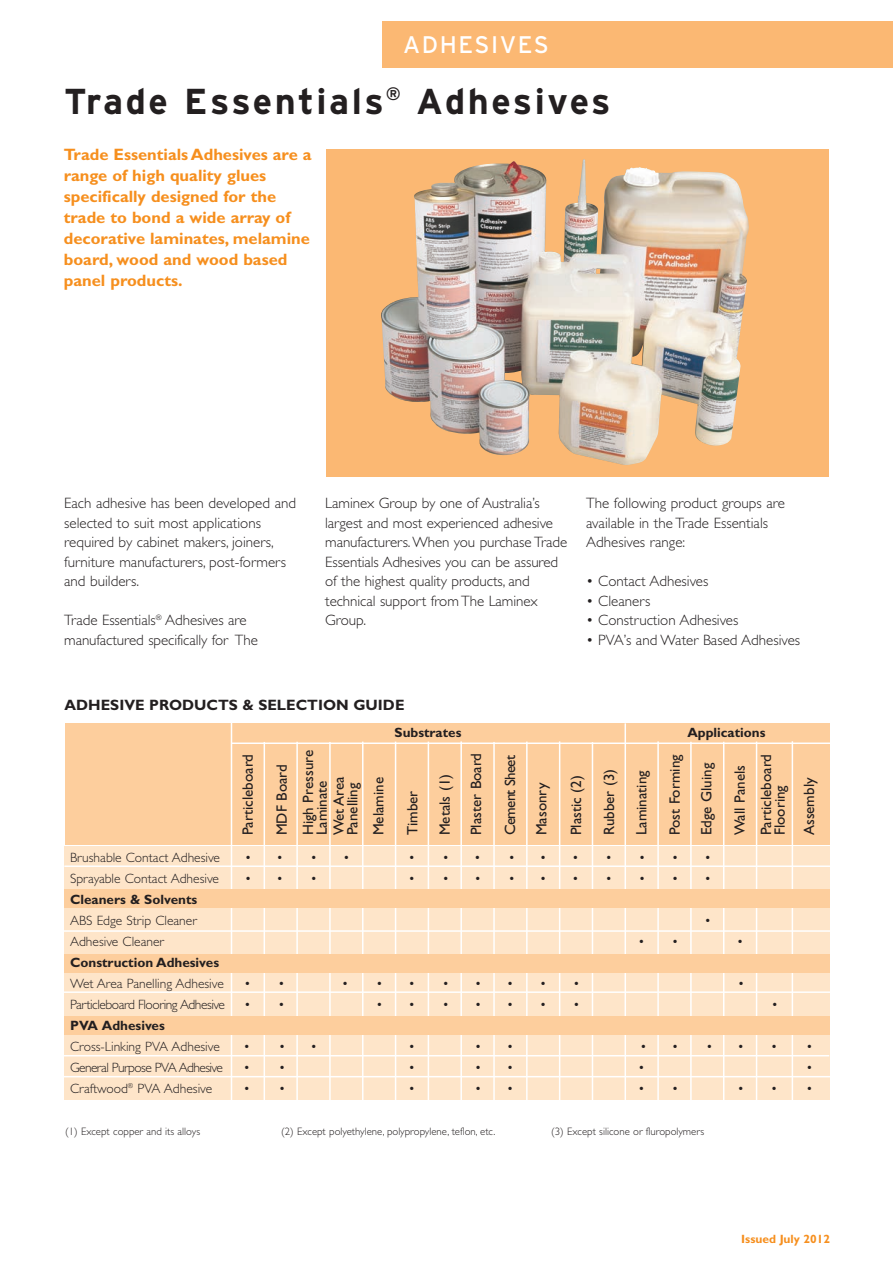
<style>
.page{position:relative;width:893px;height:1263px;background:#fff}
.page>*{position:absolute;margin:0;border:0;box-sizing:border-box;transform-origin:0 0}
.t1{font:700 36px "Interstate";letter-spacing:.07em;color:#231f20}
.t2{font:24px "Interstate";letter-spacing:.065em;color:#fff}
.t3{font:700 16.5px/21px "Gill Sans";color:#f68f1e}
.t4{font:300 15px/19.5px "Gill Sans";color:#231f20}
.t5{font:15px/32px "Gill Sans";color:#231f20}
.t6{font:700 15px "Gill Sans";color:#231f20}
.t7{font:15px/31.3px "Gill Sans";letter-spacing:-.045em;color:#231f20}
.t8{font:300 13.5px "Gill Sans";color:#231f20}
.t9{font:700 13.5px "Gill Sans";color:#231f20}
.t10{font:300 13.5px "Gill Sans";letter-spacing:-.035em;color:#231f20}
.t11{font:300 13.5px "Gill Sans";letter-spacing:-.045em;color:#231f20}
.t12{font:700 12px "Gill Sans";color:#f68f1e}
.t13{font:300 10.8px "Gill Sans";color:#231f20}
</style>
<div class="page">
<div style="left:65px;top:846px;width:765px;height:253px;background:#fee5c9"></div>
<div style="left:326px;top:149px;width:503px;height:327px;background:#fbb873"></div>
<img style="left:381px;top:159px;width:368px;height:306px">
<div style="left:65px;top:723px;width:765px;height:122px;background:#fdce9d"></div>
<hr style="left:232px;top:742px;width:599px;height:2px;background:#fff">
<hr style="left:296px;top:742px;width:2px;height:364px;background:#fff">
<hr style="left:329px;top:742px;width:2px;height:363px;background:#fff">
<hr style="left:362px;top:742px;width:1px;height:363px;background:#fff">
<hr style="left:395px;top:742px;width:1px;height:363px;background:#fff">
<hr style="left:428px;top:742px;width:1px;height:363px;background:#fff">
<hr style="left:460px;top:741px;width:2px;height:364px;background:#fff">
<hr style="left:493px;top:742px;width:2px;height:363px;background:#fff">
<hr style="left:526px;top:742px;width:2px;height:363px;background:#fff">
<hr style="left:559px;top:741px;width:1px;height:364px;background:#fff">
<hr style="left:592px;top:742px;width:1px;height:363px;background:#fff">
<hr style="left:624px;top:723px;width:2px;height:382px;background:#fff">
<hr style="left:657px;top:741px;width:2px;height:364px;background:#fff">
<hr style="left:690px;top:742px;width:2px;height:363px;background:#fff">
<hr style="left:723px;top:742px;width:1px;height:363px;background:#fff">
<hr style="left:756px;top:742px;width:1px;height:363px;background:#fff">
<hr style="left:792px;top:741px;width:1px;height:364px;background:#fff">
<hr style="left:64px;top:865px;width:769px;height:2px;background:#fff">
<hr style="left:64px;top:930px;width:770px;height:2px;background:#fff">
<hr style="left:62px;top:991px;width:776px;height:2px;background:#fff">
<hr style="left:60px;top:1076px;width:770px;height:1px;background:#fff">
<hr style="left:59px;top:1055px;width:770px;height:1px;background:#fff">
<hr style="left:231px;top:723px;width:1px;height:385px;background:#fff">
<hr style="left:264px;top:742px;width:1px;height:363px;background:#fff">
<div style="left:65px;top:954px;width:765px;height:19px;background:#fdce9d"></div>
<div style="left:65px;top:1016px;width:765px;height:19px;background:#fdce9d"></div>
<div style="left:65px;top:889px;width:765px;height:19px;background:#fdce9d"></div>
<div style="left:383px;top:21px;width:510px;height:47px;background:#fbb873"></div>
<h2 class="t2" style="left:403px;top:31px;width:147px">ADHESIVES</h2>
<h2 class="t2" style="left:343px;top:32px;width:115px">ADHESIV</h2>
<h1 class="t1" style="left:64px;top:81px;width:548px">Trade Essentials<sup>®</sup> Adhesives</h1>
<p class="t3" style="left:64px;top:146px;width:249px">Trade Essentials Adhesives are a range of high quality glues specifically designed for the trade to bond a wide array of decorative laminates, melamine board, wood and wood based panel products.</p>
<p class="t4" style="left:64px;top:495px;width:233px">Each adhesive has been developed and selected to suit most applications required by cabinet makers, joiners, furniture manufacturers, post-formers and builders.</p>
<p class="t4" style="left:64px;top:612px;width:195px">Trade Essentials<sup>®</sup> Adhesives are manufactured specifically for The</p>
<p class="t4" style="left:325px;top:495px;width:244px">Laminex Group by one of Australia’s largest and most experienced adhesive manufacturers. When you purchase Trade Essentials Adhesives you can be assured of the highest quality products, and technical support from The Laminex Group.</p>
<p class="t4" style="left:586px;top:495px;width:200px">The following product groups are available in the Trade Essentials<br>Adhesives range:</p>
<p class="t4" style="left:586px;top:573px;width:124px">• Contact Adhesives</p>
<p class="t4" style="left:586px;top:592px;width:66px">• Cleaners</p>
<p class="t4" style="left:586px;top:612px;width:154px">• Construction Adhesives</p>
<p class="t4" style="left:586px;top:631px;width:215px">• PVA’s and Water Based Adhesives</p>
<p class="t6" style="left:65px;top:699px;width:341px">ADHESIVE PRODUCTS &amp; SELECTION GUIDE</p>
<p class="t5" style="left:233px;top:835px;width:83px;rotate:-90deg">Particleboard</p>
<p class="t5" style="left:270px;top:835px;width:87px;line-height:26.5px;rotate:-90deg">MDF Board<br>High Pressure</p>
<p class="t5" style="left:315px;top:835px;width:60px;line-height:17.1px;rotate:-90deg">Laminate<br>Wet Area</p>
<p class="t5" style="left:341px;top:835px;width:60px;line-height:26.2px;rotate:-90deg">Panelling<br>Melamine</p>
<p class="t9" style="left:395px;top:727px;width:68px">Substrates</p>
<p class="t9" style="left:687px;top:727px;width:80px">Applications</p>
<p class="t5" style="left:398px;top:835px;width:84px;rotate:-90deg">Timber<br>Metals (1)<br>Plaster Board</p>
<p class="t7" style="left:496px;top:835px;width:81px;rotate:-90deg">Cement Sheet<br>Masonry</p>
<p class="t5" style="left:561px;top:835px;width:68px;line-height:32.7px;rotate:-90deg">Plastic (2)<br>Rubber (3)<br>Laminating</p>
<p class="t5" style="left:660px;top:835px;width:82px;rotate:-90deg">Post Forming<br>Edge Gluing</p>
<p class="t5" style="left:728px;top:835px;width:83px;line-height:26.4px;rotate:-90deg">Wall Panels<br>Particleboard</p>
<p class="t5" style="left:766px;top:835px;width:59px;line-height:29.4px;rotate:-90deg">Flooring<br>Assembly</p>
<p class="t8" style="left:70px;top:852px;width:152px">Brushable Contact Adhesive</p>
<p class="t8" style="left:245px;top:852px;width:40px">• •</p>
<p class="t8" style="left:311px;top:852px;width:41px">• •</p>
<p class="t8" style="left:408px;top:852px;width:42px">• •</p>
<p class="t8" style="left:474px;top:852px;width:42px">• •</p>
<p class="t8" style="left:540px;top:852px;width:41px">• •</p>
<p class="t8" style="left:605px;top:852px;width:42px">• •</p>
<p class="t8" style="left:672px;top:852px;width:41px">• •</p>
<p class="t8" style="left:70px;top:873px;width:150px">Sprayable Contact Adhesive</p>
<p class="t8" style="left:245px;top:873px;width:40px">• •</p>
<p class="t8" style="left:311px;top:873px;width:8px">•</p>
<p class="t8" style="left:408px;top:873px;width:42px">• •</p>
<p class="t8" style="left:474px;top:873px;width:42px">• •</p>
<p class="t8" style="left:540px;top:873px;width:41px">• •</p>
<p class="t8" style="left:605px;top:873px;width:42px">• •</p>
<p class="t8" style="left:672px;top:873px;width:41px">• •</p>
<p class="t9" style="left:70px;top:894px;width:129px">Cleaners &amp; Solvents</p>
<p class="t8" style="left:70px;top:915px;width:128px">ABS Edge Strip Cleaner</p>
<p class="t8" style="left:704px;top:915px;width:8px">•</p>
<p class="t8" style="left:70px;top:936px;width:95px">Adhesive Cleaner</p>
<p class="t8" style="left:638px;top:936px;width:42px">• •</p>
<p class="t8" style="left:737px;top:936px;width:8px">•</p>
<p class="t9" style="left:70px;top:957px;width:151px">Construction Adhesives</p>
<p class="t8" style="left:70px;top:978px;width:155px">Wet Area Panelling Adhesive</p>
<p class="t8" style="left:244px;top:978px;width:42px">• •</p>
<p class="t8" style="left:342px;top:978px;width:42px">• •</p>
<p class="t8" style="left:408px;top:978px;width:42px">• •</p>
<p class="t8" style="left:475px;top:978px;width:40px">• •</p>
<p class="t8" style="left:540px;top:978px;width:42px">• •</p>
<p class="t8" style="left:738px;top:978px;width:8px">•</p>
<p class="t10" style="left:70px;top:999px;width:156px">Particleboard Flooring Adhesive</p>
<p class="t8" style="left:244px;top:999px;width:42px">• •</p>
<p class="t8" style="left:376px;top:999px;width:41px">• •</p>
<p class="t8" style="left:442px;top:999px;width:40px">• •</p>
<p class="t8" style="left:507px;top:999px;width:41px">• •</p>
<p class="t8" style="left:573px;top:999px;width:8px">•</p>
<p class="t8" style="left:771px;top:999px;width:8px">•</p>
<p class="t9" style="left:70px;top:1020px;width:96px">PVA Adhesives</p>
<p class="t8" style="left:70px;top:1041px;width:151px">Cross-Linking PVA Adhesive</p>
<p class="t8" style="left:243px;top:1041px;width:43px">• •</p>
<p class="t8" style="left:311px;top:1041px;width:8px">•</p>
<p class="t8" style="left:408px;top:1041px;width:8px">•</p>
<p class="t8" style="left:475px;top:1041px;width:40px">• •</p>
<p class="t8" style="left:640px;top:1041px;width:40px">• •</p>
<p class="t8" style="left:706px;top:1041px;width:40px">• •</p>
<p class="t8" style="left:771px;top:1041px;width:43px">• •</p>
<p class="t11" style="left:70px;top:1062px;width:154px">General Purpose PVA Adhesive</p>
<p class="t8" style="left:244px;top:1062px;width:43px">• •</p>
<p class="t8" style="left:408px;top:1062px;width:8px">•</p>
<p class="t8" style="left:475px;top:1062px;width:40px">• •</p>
<p class="t8" style="left:638px;top:1062px;width:8px">•</p>
<p class="t8" style="left:806px;top:1062px;width:8px">•</p>
<p class="t8" style="left:70px;top:1083px;width:144px">Craftwood<sup>®</sup> PVA Adhesive</p>
<p class="t8" style="left:243px;top:1083px;width:43px">• •</p>
<p class="t8" style="left:408px;top:1083px;width:8px">•</p>
<p class="t8" style="left:475px;top:1083px;width:40px">• •</p>
<p class="t8" style="left:638px;top:1083px;width:42px">• •</p>
<p class="t8" style="left:737px;top:1083px;width:42px">• •</p>
<p class="t8" style="left:806px;top:1083px;width:8px">•</p>
<p class="t13" style="left:65px;top:1128px;width:136px">(1) Except copper and its alloys</p>
<p class="t13" style="left:281px;top:1128px;width:216px">(2) Except polyethylene, polypropylene, teflon, etc.</p>
<p class="t13" style="left:551px;top:1128px;width:154px">(3) Except silicone or fluropolymers</p>
<p class="t12" style="left:741px;top:1234px;width:90px">Issued July 2012</p>
</div>
